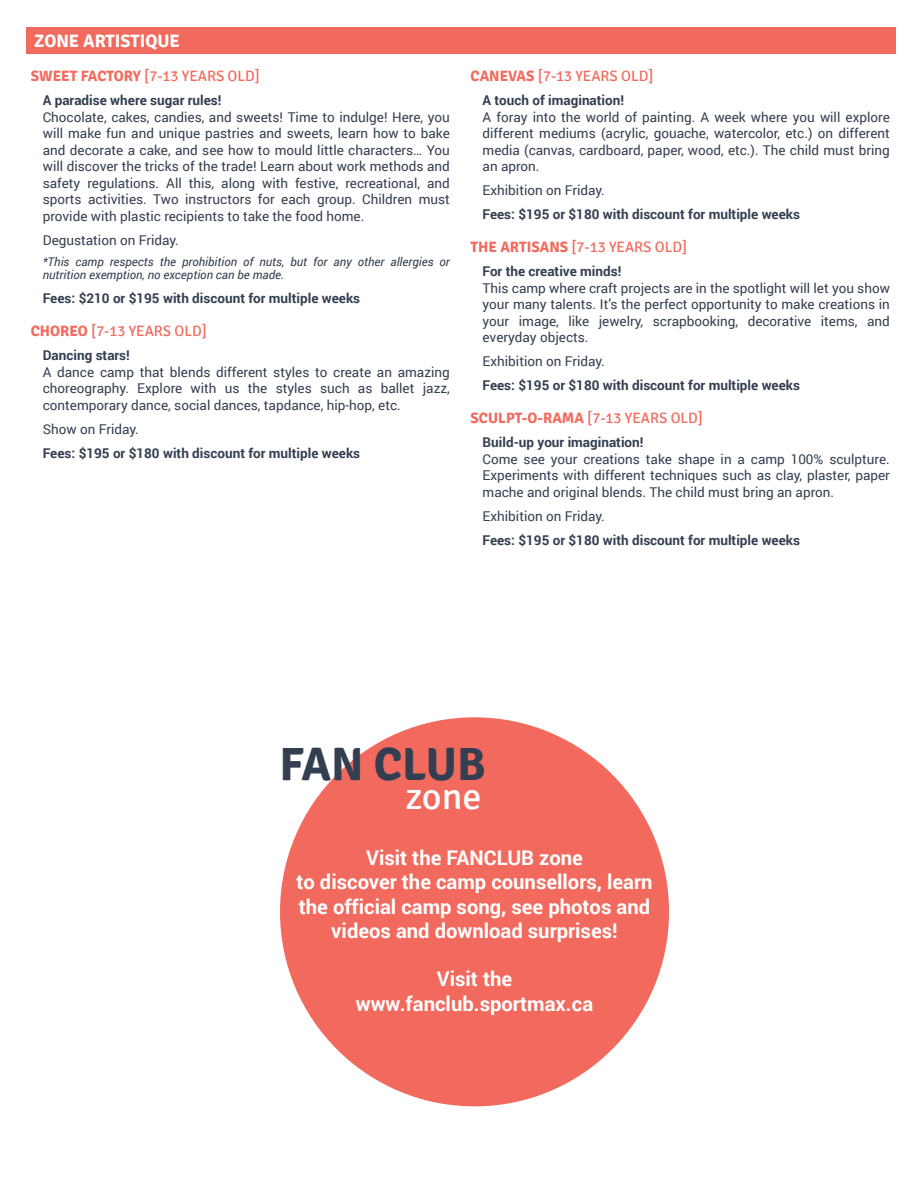
<style>
.page{position:relative;width:918px;height:1188px;background:#fff}
.page>*{position:absolute;margin:0;border:0;box-sizing:border-box;transform-origin:0 0}
.t1{font:700 46.5px "Signika";color:#333f50}
.t2{font:38.1px "Signika";color:#fff}
.t3{font:700 20.25px/24.3px "Roboto";color:#fff;text-align:center}
.t4{font:700 18px "Signika";color:#fff}
.t5{font:15px "Signika";color:#f26a5d}
.t6{font:13.5px/16.5px "Roboto";color:#333f50;text-align:justify}
.t7{font:700 13.5px "Roboto";color:#333f50}
.t8{font:italic 12px/13.5px "Roboto";color:#333f50}
.s1{font-weight:700}
</style>
<div class="page">
<div style="left:26px;top:27px;width:870px;height:27px;background:#f26a5d"></div>
<div style="left:280px;top:717px;width:389px;height:389px;background:#f26a5d;border-radius:50%"></div>
<h3 class="t4" style="left:34px;top:30px;width:147px">ZONE ARTISTIQUE</h3>
<p class="t5" style="left:31px;top:68px;width:231px"><span class="s1">SWEET FACTORY</span> [7-13 YEARS OLD]</p>
<p class="t7" style="left:43px;top:91px;width:180px">A paradise where sugar rules!</p>
<p class="t6" style="left:43px;top:108px;width:409px">Chocolate, cakes, candies, and sweets! Time to indulge! Here, you will make fun and unique pastries and sweets, learn how to bake and decorate a cake, and see how to mould little characters… You will discover the tricks of the trade! Learn about work methods and safety regulations. All this, along with festive, recreational, and sports activities. Two instructors for each group. Children must provide with plastic recipients to take the food home.</p>
<p class="t6" style="left:43px;top:231px;width:138px">Degustation on Friday.</p>
<p class="t8" style="left:43px;top:254px;width:409px">*This camp respects the prohibition of nuts, but for any other allergies or nutrition exemption, no exception can be made.</p>
<p class="t7" style="left:43px;top:289px;width:319px">Fees: $210 or $195 with discount for multiple weeks</p>
<p class="t5" style="left:31px;top:323px;width:178px"><span class="s1">CHOREO</span> [7-13 YEARS OLD]</p>
<p class="t7" style="left:43px;top:346px;width:89px">Dancing stars!</p>
<p class="t6" style="left:43px;top:363px;width:409px">A dance camp that blends different styles to create an amazing choreography. Explore with us the styles such as ballet jazz, contemporary dance, social dances, tapdance, hip-hop, etc.</p>
<p class="t6" style="left:43px;top:420px;width:98px">Show on Friday.</p>
<p class="t7" style="left:43px;top:444px;width:319px">Fees: $195 or $180 with discount for multiple weeks</p>
<p class="t5" style="left:471px;top:68px;width:185px"><span class="s1">CANEVAS</span> [7-13 YEARS OLD]</p>
<p class="t7" style="left:483px;top:91px;width:143px">A touch of imagination!</p>
<p class="t6" style="left:483px;top:108px;width:409px">A foray into the world of painting. A week where you will explore different mediums (acrylic, gouache, watercolor, etc.) on different media (canvas, cardboard, paper, wood, etc.). The child must bring an apron.</p>
<p class="t6" style="left:483px;top:182px;width:124px">Exhibition on Friday.</p>
<p class="t7" style="left:483px;top:205px;width:319px">Fees: $195 or $180 with discount for multiple weeks</p>
<p class="t5" style="left:471px;top:239px;width:218px"><span class="s1">THE ARTISANS</span> [7-13 YEARS OLD]</p>
<p class="t7" style="left:483px;top:262px;width:140px">For the creative minds!</p>
<p class="t6" style="left:483px;top:279px;width:409px">This camp where craft projects are in the spotlight will let you show your many talents. It’s the perfect opportunity to make creations in your image, like jewelry, scrapbooking, decorative items, and everyday objects.</p>
<p class="t6" style="left:483px;top:353px;width:124px">Exhibition on Friday.</p>
<p class="t7" style="left:483px;top:376px;width:319px">Fees: $195 or $180 with discount for multiple weeks</p>
<p class="t5" style="left:471px;top:410px;width:234px"><span class="s1">SCULPT-O-RAMA</span> [7-13 YEARS OLD]</p>
<p class="t7" style="left:483px;top:433px;width:162px">Build-up your imagination!</p>
<p class="t6" style="left:483px;top:450px;width:409px">Come see your creations take shape in a camp 100% sculpture.<br>Experiments with different techniques such as clay, plaster, paper mache and original blends. The child must bring an apron.</p>
<p class="t6" style="left:483px;top:507px;width:124px">Exhibition on Friday.</p>
<p class="t7" style="left:483px;top:531px;width:319px">Fees: $195 or $180 with discount for multiple weeks</p>
<h1 class="t1" style="left:280px;top:736px;width:208px">FAN CLUB</h1>
<h2 class="t2" style="left:406px;top:775px;width:78px">zone</h2>
<h3 class="t3" style="left:297px;top:845px;width:358px">Visit the FANCLUB zone<br>to discover the camp counsellors, learn the official camp song, see photos and videos and download surprises!</h3>
<h3 class="t3" style="left:356px;top:966px;width:239px">Visit the www.fanclub.sportmax.ca</h3>
</div>
